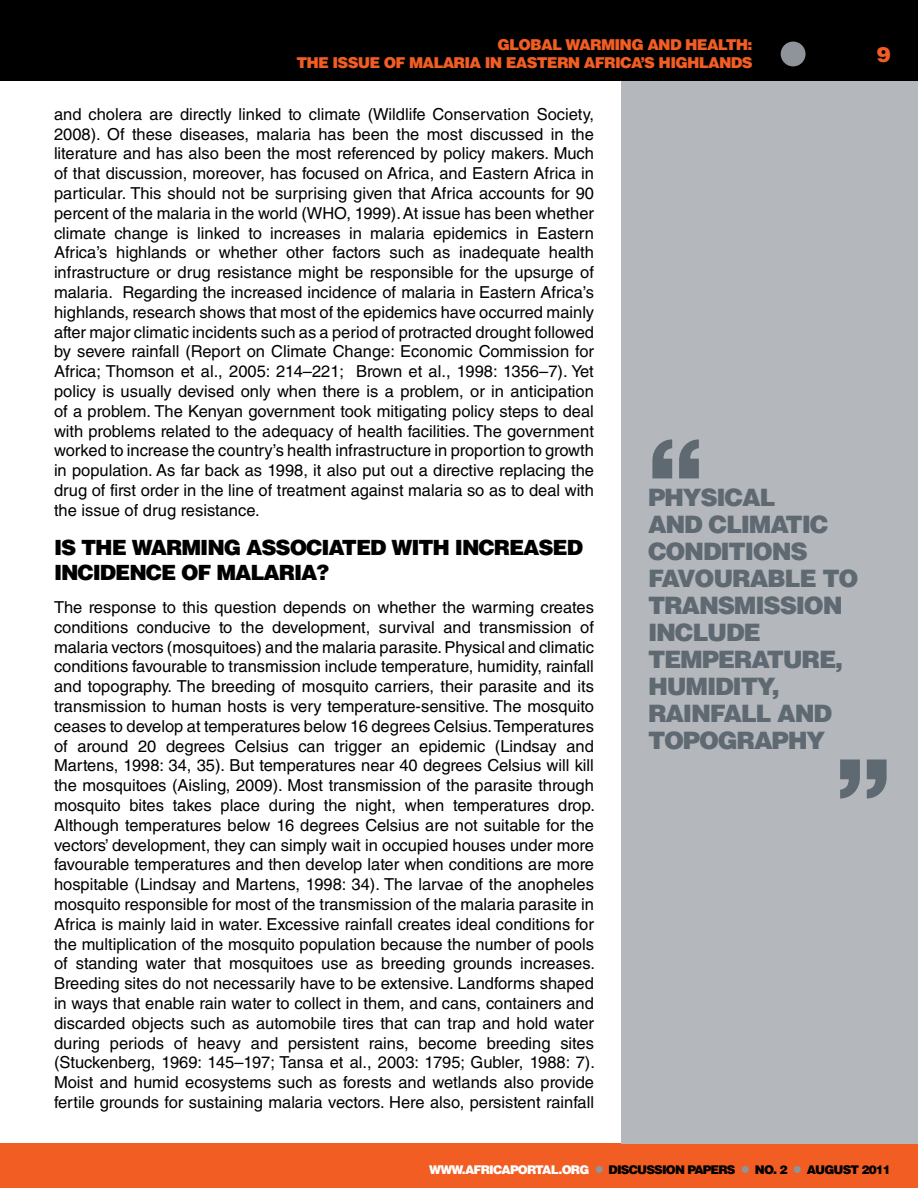
<style>
.page{position:relative;width:918px;height:1188px;background:#fff}
.page>*{position:absolute;margin:0;border:0;box-sizing:border-box;transform-origin:0 0}
.t1{font:900 108px "Helvetica LT Std";color:#5f6972}
.t2{font:900 24px/27px "Helvetica LT Std";letter-spacing:-.05em;color:#5f6972}
.t3{font:900 21px/25.2px "Helvetica LT Std";letter-spacing:-.05em;color:#000}
.t4{font:900 21px "Helvetica LT Std";color:#f15d22}
.t5{font:16.5px/19.8px "Helvetica LT Std";color:#000;text-align:justify}
.t6{font:900 15px/18px "Helvetica LT Std";letter-spacing:-.05em;color:#f15d22;text-align:right}
.t7{font:900 12px "Helvetica LT Std";letter-spacing:-.07em;color:#000}
.s1{color:#fff}
.s2{font-size:21px;color:#8f949b}
</style>
<div class="page">
<div style="left:0;top:0;width:918px;height:81px;background:#000"></div>
<div style="left:0;top:1144px;width:918px;height:44px;background:#f15d22"></div>
<div style="left:781px;top:42px;width:25px;height:24px;background:#8f949b;border-radius:50%"></div>
<div style="left:621px;top:81px;width:297px;height:1063px;background:#b4b7bc"></div>
<p class="t6" style="left:296px;top:36px;width:458px">GLOBAL WARMING AND HEALTH:<br>THE ISSUE OF MALARIA IN EASTERN AFRICA’S HIGHLANDS</p>
<p class="t4" style="left:877px;top:40px;width:16px">9</p>
<p class="t5" style="left:54px;top:104px;width:542px">and cholera are directly linked to climate (Wildlife Conservation Society, 2008). Of these diseases, malaria has been the most discussed in the literature and has also been the most referenced by policy makers. Much of that discussion, moreover, has focused on Africa, and Eastern Africa in particular. This should not be surprising given that Africa accounts for 90 percent of the malaria in the world (WHO, 1999). At issue has been whether climate change is linked to increases in malaria epidemics in Eastern Africa’s highlands or whether other factors such as inadequate health infrastructure or drug resistance might be responsible for the upsurge of malaria. Regarding the increased incidence of malaria in Eastern Africa’s highlands, research shows that most of the epidemics have occurred mainly after major climatic incidents such as a period of protracted drought followed by severe rainfall (Report on Climate Change: Economic Commission for Africa; Thomson et al., 2005: 214–221; Brown et al., 1998: 1356–7). Yet policy is usually devised only when there is a problem, or in anticipation of a problem. The Kenyan government took mitigating policy steps to deal with problems related to the adequacy of health facilities. The government worked to increase the country’s health infrastructure in proportion to growth in population. As far back as 1998, it also put out a directive replacing the drug of first order in the line of treatment against malaria so as to deal with the issue of drug resistance.</p>
<p class="t3" style="left:54px;top:534px;width:529px">IS THE WARMING ASSOCIATED WITH INCREASED<br>INCIDENCE OF MALARIA?</p>
<p class="t5" style="left:54px;top:597px;width:543px">The response to this question depends on whether the warming creates conditions conducive to the development, survival and transmission of malaria vectors (mosquitoes) and the malaria parasite. Physical and climatic conditions favourable to transmission include temperature, humidity, rainfall and topography. The breeding of mosquito carriers, their parasite and its transmission to human hosts is very temperature-sensitive. The mosquito ceases to develop at temperatures below 16 degrees Celsius. Temperatures of around 20 degrees Celsius can trigger an epidemic (Lindsay and Martens, 1998: 34, 35). But temperatures near 40 degrees Celsius will kill the mosquitoes (Aisling, 2009). Most transmission of the parasite through mosquito bites takes place during the night, when temperatures drop.<br>Although temperatures below 16 degrees Celsius are not suitable for the vectors’ development, they can simply wait in occupied houses under more favourable temperatures and then develop later when conditions are more hospitable (Lindsay and Martens, 1998: 34). The larvae of the anopheles mosquito responsible for most of the transmission of the malaria parasite in Africa is mainly laid in water. Excessive rainfall creates ideal conditions for the multiplication of the mosquito population because the number of pools of standing water that mosquitoes use as breeding grounds increases.<br>Breeding sites do not necessarily have to be extensive. Landforms shaped in ways that enable rain water to collect in them, and cans, containers and discarded objects such as automobile tires that can trap and hold water during periods of heavy and persistent rains, become breeding sites (Stuckenberg, 1969: 145–197; Tansa et al., 2003: 1795; Gubler, 1988: 7).<br>Moist and humid ecosystems such as forests and wetlands also provide fertile grounds for sustaining malaria vectors. Here also, persistent rainfall</p>
<h1 class="t1" style="left:648px;top:410px;width:55px">“</h1>
<h2 class="t2" style="left:648px;top:483px;width:212px">PHYSICAL<br>AND CLIMATIC<br>CONDITIONS<br>FAVOURABLE TO<br>TRANSMISSION<br>INCLUDE<br>TEMPERATURE,<br>HUMIDITY,<br>RAINFALL AND<br>TOPOGRAPHY</h2>
<h1 class="t1" style="left:837px;top:728px;width:55px">”</h1>
<p class="t7" style="left:429px;top:1161px;width:463px"><span class="s1">WWW.AFRICAPORTAL.ORG</span> <span class="s2">•</span> DISCUSSION PAPERS <span class="s2">•</span> NO. 2 <span class="s2">•</span> AUGUST 2011</p>
</div>
